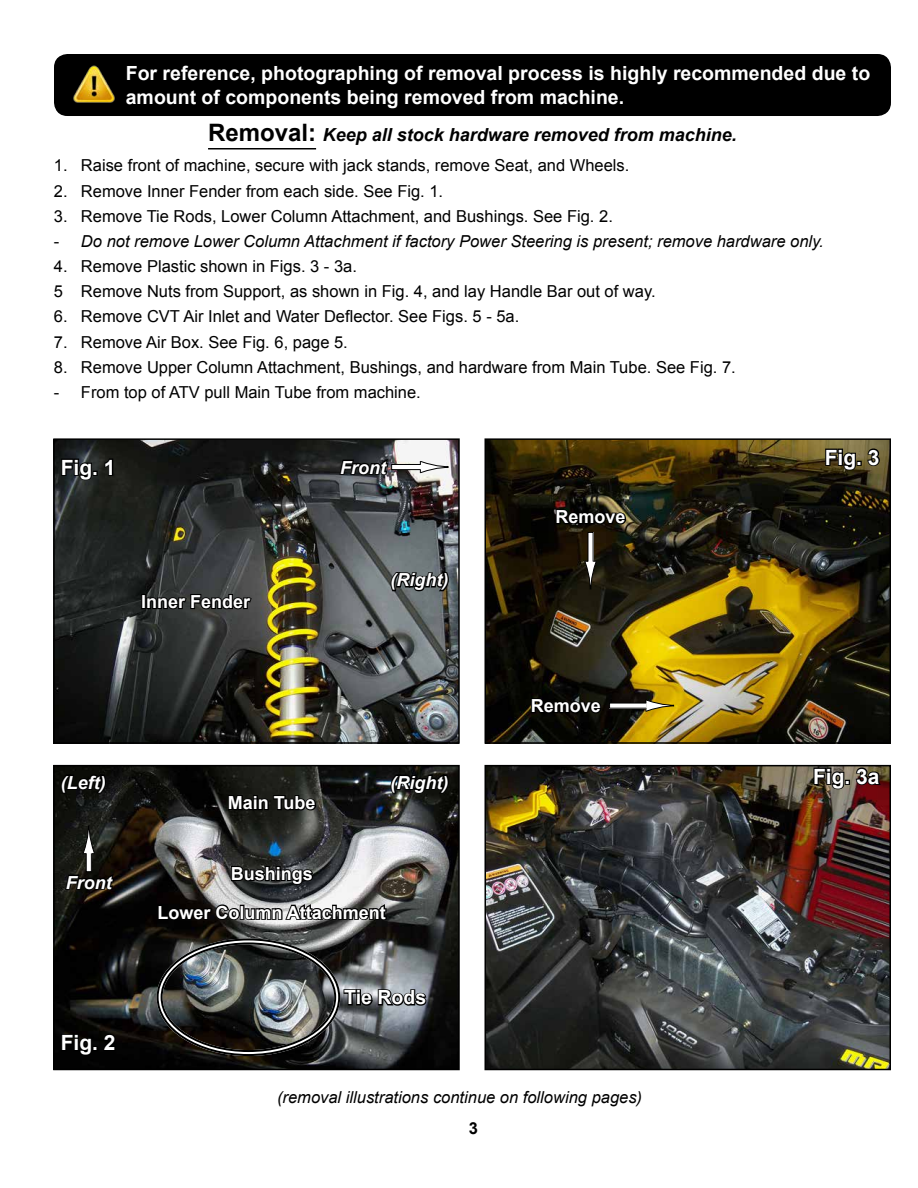
<style>
.page{position:relative;width:918px;height:1188px;background:#fff}
.page>*{position:absolute;margin:0;border:0;box-sizing:border-box;transform-origin:0 0}
.t1{font:700 21px "Arial";color:#fff}
.t2{font:700 19.5px/23.4px "Arial";color:#fff}
.t3{font:700 18px "Arial";color:#fff}
.t4{font:italic 700 18px "Arial";color:#000}
.t5{font:italic 700 18px "Arial";color:#fff}
.t6{font:16.5px/25.2px "Arial";color:#000}
.t7{font:italic 16.5px "Arial";color:#000}
.t8{font:700 16.5px "Arial";color:#000}
.s1{font-style:normal;font-size:24px}
.s2{font-style:normal}
</style>
<div class="page">
<img style="left:487px;top:768px;width:401px;height:299px">
<div style="left:484px;top:765px;width:407px;height:305px;border:2px solid #000"></div>
<div style="left:54px;top:54px;width:837px;height:62px;background:#000;border-radius:14px"></div>
<img style="left:73px;top:65px;width:42px;height:38px">
<hr style="left:208px;top:148px;width:108px;height:2px;background:#000">
<img style="left:56px;top:768px;width:401px;height:299px">
<div style="left:53px;top:765px;width:407px;height:305px;border:2px solid #000"></div>
<svg style="left:59px;top:771px;width:49px;height:24px"></svg>
<svg style="left:64px;top:871px;width:52px;height:21px"></svg>
<div style="left:86px;top:853px;width:5px;height:19px;background:#fff"></div>
<div style="left:86px;top:853px;width:6px;height:19px;border:1px solid #000"></div>
<svg style="left:82px;top:826px;width:13px;height:28px"></svg>
<svg style="left:389px;top:771px;width:61px;height:24px"></svg>
<svg style="left:227px;top:781px;width:91px;height:33px;background:#171815"></svg>
<svg style="left:157px;top:900px;width:231px;height:24px;background:#494948"></svg>
<svg style="left:342px;top:988px;width:86px;height:19px;background:#47494c"></svg>
<svg style="left:230px;top:864px;width:85px;height:23px;background:#1f2121"></svg>
<div style="left:157px;top:938px;width:183px;height:118px;border:6px solid #fff;border-radius:50%"></div>
<svg style="left:60px;top:1032px;width:57px;height:25px"></svg>
<svg style="left:812px;top:764px;width:70px;height:27px;background:#46372f"></svg>
<img style="left:56px;top:441px;width:401px;height:300px">
<div style="left:53px;top:438px;width:407px;height:306px;border:2px solid #000"></div>
<div style="left:141px;top:594px;width:5px;height:15px;border:2px solid #000"></div>
<svg style="left:145px;top:593px;width:108px;height:18px;background:#1d1e1d"></svg>
<svg style="left:60px;top:457px;width:54px;height:25px"></svg>
<svg style="left:389px;top:569px;width:61px;height:24px"></svg>
<svg style="left:338px;top:456px;width:52px;height:21px"></svg>
<div style="left:392px;top:464px;width:29px;height:6px;background:#fff"></div>
<div style="left:391px;top:464px;width:30px;height:6px;border:1px solid #000"></div>
<svg style="left:420px;top:460px;width:29px;height:14px"></svg>
<img style="left:487px;top:441px;width:401px;height:300px">
<div style="left:484px;top:438px;width:407px;height:306px;border:2px solid #000"></div>
<svg style="left:824px;top:447px;width:57px;height:25px"></svg>
<svg style="left:530px;top:697px;width:73px;height:19px"></svg>
<div style="left:588px;top:532px;width:5px;height:30px;background:#fff"></div>
<svg style="left:584px;top:560px;width:13px;height:30px"></svg>
<svg style="left:555px;top:508px;width:73px;height:19px"></svg>
<div style="left:610px;top:703px;width:36px;height:5px;background:#fff"></div>
<svg style="left:645px;top:699px;width:29px;height:13px"></svg>
<p class="t2" style="left:126px;top:62px;width:746px">For reference, photographing of removal process is highly recommended due to amount of components being removed from machine.</p>
<p class="t4" style="left:208px;top:123px;width:530px"><span class="s1">Removal:</span> Keep all stock hardware removed from machine.</p>
<p class="t6" style="left:54px;top:153px;width:577px">1. Raise front of machine, secure with jack stands, remove Seat, and Wheels.</p>
<p class="t6" style="left:54px;top:178px;width:391px">2. Remove Inner Fender from each side. See Fig. 1.</p>
<p class="t6" style="left:54px;top:203px;width:560px">3. Remove Tie Rods, Lower Column Attachment, and Bushings. See Fig. 2.</p>
<p class="t7" style="left:54px;top:230px;width:771px"><span class="s2">-</span> Do not remove Lower Column Attachment if factory Power Steering is present; remove hardware only.</p>
<p class="t6" style="left:54px;top:254px;width:603px">4. Remove Plastic shown in Figs. 3 - 3a.<br>5 Remove Nuts from Support, as shown in Fig. 4, and lay Handle Bar out of way.</p>
<p class="t6" style="left:54px;top:304px;width:467px">6. Remove CVT Air Inlet and Water Deflector. See Figs. 5 - 5a.</p>
<p class="t6" style="left:54px;top:329px;width:295px">7. Remove Air Box. See Fig. 6, page 5.</p>
<p class="t6" style="left:54px;top:355px;width:683px">8. Remove Upper Column Attachment, Bushings, and hardware from Main Tube. See Fig. 7.</p>
<p class="t6" style="left:54px;top:380px;width:368px">- From top of ATV pull Main Tube from machine.</p>
<p class="t1" style="left:61px;top:453px;width:56px">Fig. 1</p>
<p class="t3" style="left:141px;top:590px;width:111px">Inner Fender</p>
<p class="t5" style="left:340px;top:455px;width:47px">Front</p>
<p class="t5" style="left:391px;top:568px;width:59px">(Right)</p>
<p class="t3" style="left:556px;top:505px;width:72px">Remove</p>
<p class="t5" style="left:61px;top:770px;width:46px">(Left)</p>
<p class="t5" style="left:66px;top:870px;width:47px">Front</p>
<p class="t1" style="left:61px;top:1029px;width:56px">Fig. 2</p>
<p class="t3" style="left:228px;top:791px;width:89px">Main Tube</p>
<p class="t3" style="left:231px;top:862px;width:84px">Bushings</p>
<p class="t5" style="left:391px;top:770px;width:59px">(Right)</p>
<p class="t3" style="left:158px;top:900px;width:230px">Lower Column Attachment</p>
<p class="t2" style="left:344px;top:986px;width:83px">Tie Rods</p>
<p class="t3" style="left:531px;top:694px;width:72px">Remove</p>
<p class="t7" style="left:277px;top:1086px;width:366px">(removal illustrations continue on following pages)</p>
<p class="t8" style="left:469px;top:1117px;width:11px">3</p>
<p class="t1" style="left:825px;top:443px;width:56px">Fig. 3</p>
<p class="t1" style="left:813px;top:762px;width:68px">Fig. 3a</p>
</div>
